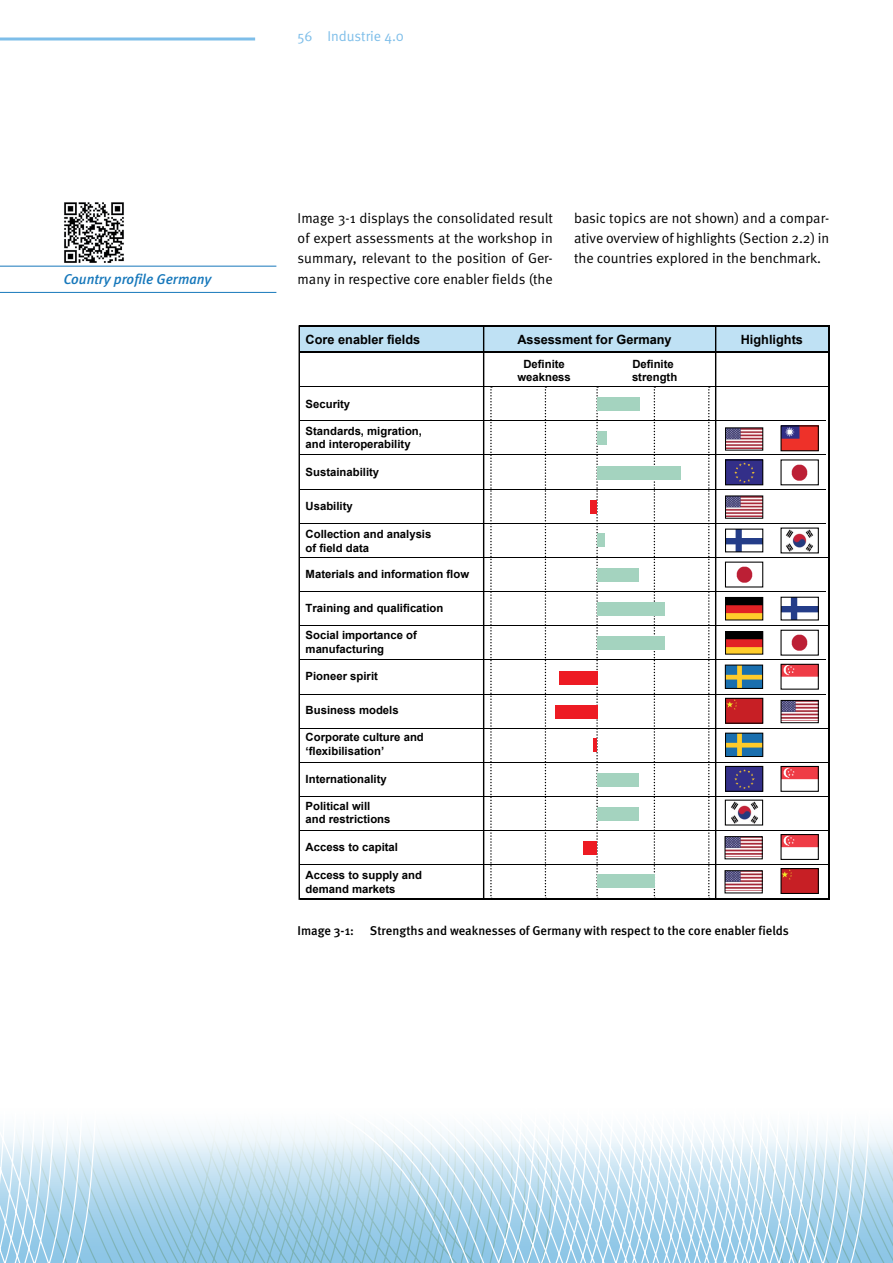
<style>
.page{position:relative;width:893px;height:1263px;background:#fff}
.page>*{position:absolute;margin:0;border:0;box-sizing:border-box;transform-origin:0 0}
.t1{font:14.25px/20.2px "Meta Normal";color:#000;text-align:justify}
.t2{font:italic 14.25px "Meta Medium LF";color:#1778bb}
.t3{font:14.25px "Meta Normal";color:#7ebee9}
.t4{font:500 12.75px "Meta";color:#000}
.t5{font:700 12.75px "Arial";color:#000}
.t6{font:700 11.25px/13.6px "Arial";color:#000}
</style>
<div class="page">
<hr style="left:0;top:38px;width:255px;height:3px;background:#7ebee9">
<svg style="left:0;top:1128px;width:893px;height:135px"></svg>
<svg style="left:490px;top:387px;width:2px;height:511px"></svg>
<svg style="left:545px;top:387px;width:1px;height:511px"></svg>
<svg style="left:654px;top:387px;width:1px;height:511px"></svg>
<svg style="left:596px;top:387px;width:2px;height:511px"></svg>
<svg style="left:708px;top:387px;width:2px;height:511px"></svg>
<div style="left:300px;top:326px;width:528px;height:26px;background:#bfe1f4"></div>
<hr style="left:300px;top:352px;width:146px;height:1px;background:#000">
<hr style="left:446px;top:352px;width:127px;height:1px;background:#000">
<hr style="left:573px;top:352px;width:128px;height:1px;background:#000">
<hr style="left:701px;top:352px;width:128px;height:1px;background:#000">
<hr style="left:828px;top:353px;width:1px;height:34px;background:#000">
<hr style="left:828px;top:387px;width:1px;height:34px;background:#000">
<hr style="left:828px;top:421px;width:1px;height:34px;background:#000">
<hr style="left:828px;top:455px;width:1px;height:34px;background:#000">
<hr style="left:828px;top:489px;width:1px;height:34px;background:#000">
<hr style="left:828px;top:523px;width:1px;height:34px;background:#000">
<hr style="left:828px;top:557px;width:1px;height:35px;background:#000">
<hr style="left:828px;top:592px;width:1px;height:34px;background:#000">
<hr style="left:828px;top:626px;width:1px;height:34px;background:#000">
<hr style="left:828px;top:660px;width:1px;height:34px;background:#000">
<hr style="left:828px;top:694px;width:1px;height:34px;background:#000">
<hr style="left:828px;top:728px;width:1px;height:34px;background:#000">
<hr style="left:828px;top:762px;width:1px;height:35px;background:#000">
<hr style="left:828px;top:797px;width:1px;height:34px;background:#000">
<hr style="left:828px;top:831px;width:1px;height:34px;background:#000">
<hr style="left:828px;top:865px;width:1px;height:33px;background:#000">
<hr style="left:300px;top:898px;width:146px;height:2px;background:#000">
<hr style="left:446px;top:898px;width:127px;height:2px;background:#000">
<hr style="left:701px;top:898px;width:128px;height:2px;background:#000">
<hr style="left:300px;top:386px;width:528px;height:1px;background:#000">
<hr style="left:300px;top:420px;width:526px;height:1px;background:#000">
<hr style="left:300px;top:455px;width:526px;height:1px;background:#000">
<hr style="left:300px;top:489px;width:526px;height:1px;background:#000">
<hr style="left:300px;top:523px;width:526px;height:1px;background:#000">
<hr style="left:300px;top:557px;width:528px;height:1px;background:#000">
<hr style="left:300px;top:591px;width:526px;height:1px;background:#000">
<hr style="left:300px;top:625px;width:528px;height:1px;background:#000">
<hr style="left:300px;top:660px;width:526px;height:1px;background:#000">
<hr style="left:300px;top:694px;width:526px;height:1px;background:#000">
<hr style="left:300px;top:728px;width:528px;height:1px;background:#000">
<hr style="left:300px;top:762px;width:528px;height:1px;background:#000">
<hr style="left:300px;top:796px;width:528px;height:1px;background:#000">
<hr style="left:300px;top:830px;width:528px;height:1px;background:#000">
<hr style="left:300px;top:865px;width:528px;height:1px;background:#000">
<hr style="left:299px;top:325px;width:274px;height:2px;background:#000">
<hr style="left:573px;top:325px;width:128px;height:2px;background:#000">
<hr style="left:701px;top:325px;width:128px;height:2px;background:#000">
<svg style="left:828px;top:327px;width:1px;height:25px"></svg>
<hr style="left:573px;top:898px;width:128px;height:2px;background:#000">
<hr style="left:483px;top:325px;width:1px;height:575px;background:#000">
<hr style="left:715px;top:325px;width:1px;height:575px;background:#000">
<hr style="left:299px;top:325px;width:1px;height:575px;background:#000">
<img style="left:782px;top:599px;width:35px;height:19px">
<div style="left:780px;top:597px;width:39px;height:23px;border:1px solid #000"></div>
<img style="left:782px;top:768px;width:35px;height:12px">
<div style="left:780px;top:766px;width:39px;height:26px;border:1px solid #000"></div>
<img style="left:782px;top:836px;width:35px;height:12px">
<div style="left:780px;top:834px;width:39px;height:26px;border:1px solid #000"></div>
<img style="left:782px;top:666px;width:35px;height:11px">
<div style="left:780px;top:664px;width:39px;height:26px;border:1px solid #000"></div>
<img style="left:786px;top:529px;width:28px;height:22px">
<img style="left:791px;top:464px;width:17px;height:17px">
<img style="left:791px;top:634px;width:17px;height:17px">
<div style="left:780px;top:630px;width:39px;height:26px;border:1px solid #000"></div>
<img style="left:782px;top:427px;width:35px;height:22px">
<img style="left:782px;top:702px;width:35px;height:17px">
<img style="left:782px;top:870px;width:35px;height:22px">
<img style="left:727px;top:531px;width:34px;height:19px">
<div style="left:725px;top:529px;width:38px;height:23px;border:1px solid #000"></div>
<img style="left:727px;top:666px;width:34px;height:21px">
<img style="left:727px;top:735px;width:34px;height:20px">
<img style="left:727px;top:633px;width:34px;height:20px">
<img style="left:727px;top:599px;width:34px;height:19px">
<img style="left:736px;top:566px;width:17px;height:17px">
<div style="left:725px;top:562px;width:38px;height:25px;border:1px solid #000"></div>
<img style="left:727px;top:497px;width:34px;height:19px">
<img style="left:726px;top:838px;width:35px;height:19px">
<img style="left:726px;top:872px;width:35px;height:19px">
<img style="left:727px;top:429px;width:34px;height:19px">
<img style="left:727px;top:700px;width:34px;height:22px">
<img style="left:727px;top:461px;width:34px;height:22px">
<img style="left:727px;top:768px;width:34px;height:22px">
<img style="left:731px;top:802px;width:28px;height:21px">
<div style="left:725px;top:800px;width:38px;height:25px;border:1px solid #000"></div>
<div style="left:725px;top:459px;width:38px;height:26px;border:1px solid #000"></div>
<div style="left:725px;top:495px;width:38px;height:24px;border:1px solid #000"></div>
<div style="left:780px;top:425px;width:39px;height:26px;border:1px solid #000"></div>
<div style="left:725px;top:597px;width:38px;height:23px;border:1px solid #000"></div>
<div style="left:725px;top:631px;width:38px;height:24px;border:1px solid #000"></div>
<div style="left:725px;top:664px;width:38px;height:25px;border:1px solid #000"></div>
<div style="left:725px;top:733px;width:38px;height:24px;border:1px solid #000"></div>
<div style="left:780px;top:700px;width:39px;height:23px;border:1px solid #000"></div>
<div style="left:724px;top:870px;width:39px;height:23px;border:1px solid #000"></div>
<div style="left:724px;top:836px;width:39px;height:23px;border:1px solid #000"></div>
<div style="left:725px;top:698px;width:38px;height:26px;border:1px solid #000"></div>
<div style="left:725px;top:766px;width:38px;height:26px;border:1px solid #000"></div>
<div style="left:780px;top:868px;width:39px;height:26px;border:1px solid #000"></div>
<div style="left:591px;top:501px;width:6px;height:13px;background:#ed1b23"></div>
<div style="left:559px;top:671px;width:38px;height:13px;background:#ed1b23"></div>
<div style="left:555px;top:705px;width:42px;height:14px;background:#ed1b23"></div>
<hr style="left:594px;top:738px;width:3px;height:14px;background:#ed1b23">
<div style="left:584px;top:842px;width:13px;height:13px;background:#ed1b23"></div>
<div style="left:597px;top:397px;width:42px;height:14px;background:#a4d3bf"></div>
<div style="left:597px;top:432px;width:10px;height:13px;background:#a4d3bf"></div>
<div style="left:597px;top:466px;width:84px;height:13px;background:#a4d3bf"></div>
<div style="left:597px;top:533px;width:8px;height:14px;background:#a4d3bf"></div>
<div style="left:597px;top:568px;width:42px;height:13px;background:#a4d3bf"></div>
<div style="left:597px;top:602px;width:68px;height:14px;background:#a4d3bf"></div>
<div style="left:597px;top:637px;width:68px;height:13px;background:#a4d3bf"></div>
<div style="left:597px;top:773px;width:42px;height:13px;background:#a4d3bf"></div>
<div style="left:597px;top:807px;width:42px;height:13px;background:#a4d3bf"></div>
<div style="left:597px;top:874px;width:58px;height:14px;background:#a4d3bf"></div>
<hr style="left:0;top:266px;width:276px;height:1px;background:#1778bb">
<hr style="left:0;top:292px;width:276px;height:1px;background:#1778bb">
<img style="left:64px;top:202px;width:60px;height:60px">
<p class="t2" style="left:64px;top:270px;width:149px">Country profile Germany</p>
<p class="t3" style="left:298px;top:27px;width:108px">56 Industrie 4.0</p>
<p class="t1" style="left:298px;top:208px;width:257px">Image 3-1 displays the consolidated result of expert assessments at the workshop in summary, relevant to the position of Ger&shy;many in respective core enabler fields (the</p>
<p class="t1" style="left:574px;top:208px;width:257px">basic topics are not shown) and a compar&shy;ative overview of highlights (Section 2.2) in the countries explored in the benchmark.</p>
<p class="t5" style="left:306px;top:331px;width:116px">Core enabler fields</p>
<p class="t5" style="left:517px;top:331px;width:156px">Assessment for Germany</p>
<p class="t6" style="left:517px;top:357px;width:55px;text-align:center">Definite weakness</p>
<p class="t6" style="left:632px;top:357px;width:47px">Definite strength</p>
<p class="t6" style="left:306px;top:397px;width:46px">Security</p>
<p class="t6" style="left:306px;top:424px;width:118px">Standards, migration, and interoperability</p>
<p class="t6" style="left:306px;top:465px;width:75px">Sustainability</p>
<p class="t6" style="left:306px;top:499px;width:49px">Usability</p>
<p class="t6" style="left:306px;top:528px;width:127px">Collection and analysis of field data</p>
<p class="t6" style="left:306px;top:568px;width:165px">Materials and information flow</p>
<p class="t6" style="left:306px;top:602px;width:139px">Training and qualification</p>
<p class="t6" style="left:306px;top:629px;width:113px">Social importance of manufacturing</p>
<p class="t6" style="left:306px;top:670px;width:74px">Pioneer spirit</p>
<p class="t6" style="left:306px;top:704px;width:95px">Business models</p>
<p class="t6" style="left:306px;top:731px;width:120px">Corporate culture and ‘flexibilisation’</p>
<p class="t6" style="left:306px;top:772px;width:83px">Internationality</p>
<p class="t6" style="left:306px;top:799px;width:86px">Political will and restrictions</p>
<p class="t6" style="left:306px;top:840px;width:94px">Access to capital</p>
<p class="t6" style="left:306px;top:869px;width:118px">Access to supply and demand markets</p>
<p class="t5" style="left:741px;top:331px;width:64px">Highlights</p>
<p class="t4" style="left:298px;top:923px;width:58px">Image 3-1:</p>
<p class="t4" style="left:370px;top:923px;width:420px">Strengths and weaknesses of Germany with respect to the core enabler fields</p>
</div>
